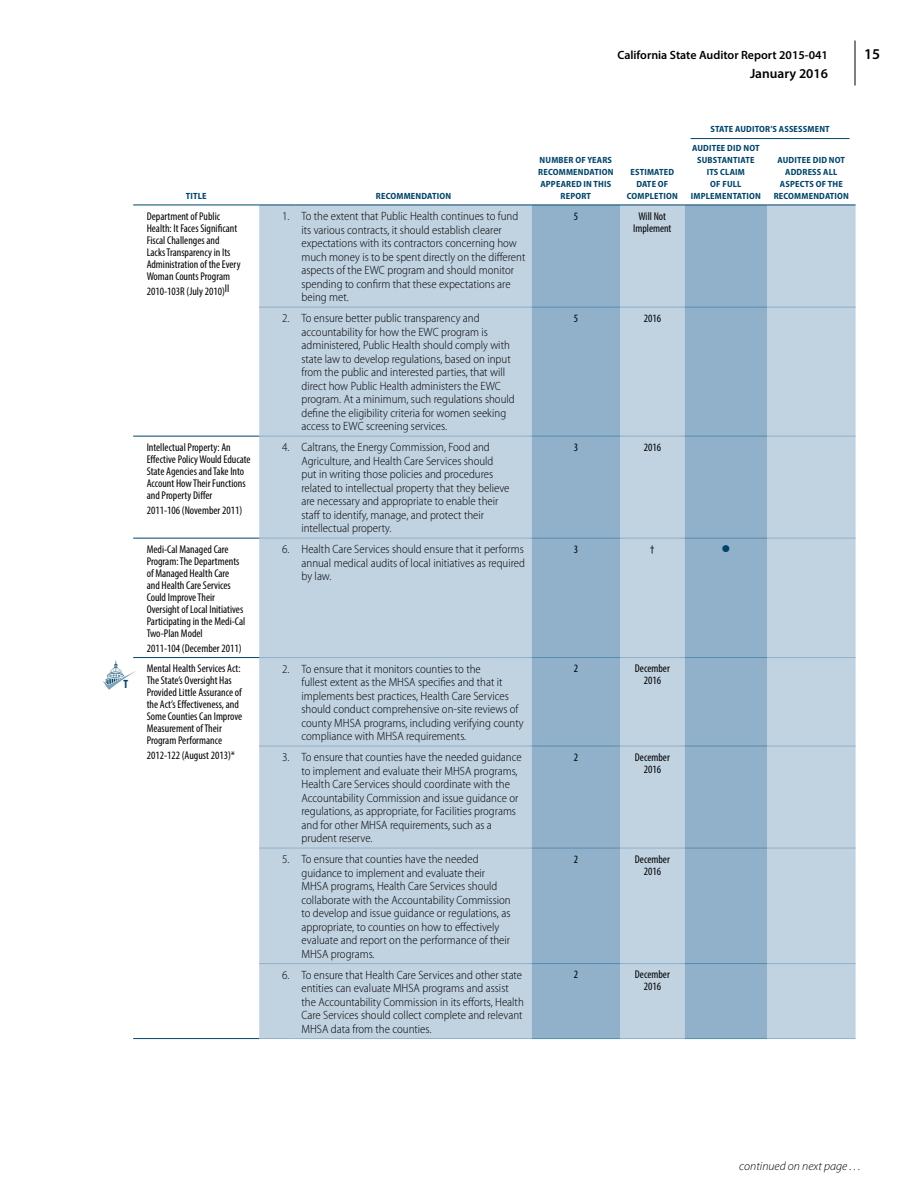
<style>
.page{position:relative;width:918px;height:1188px;background:#fff}
.page>*{position:absolute;margin:0;border:0;box-sizing:border-box;transform-origin:0 0}
.t1{font:600 15px "Myriad Pro";color:#000}
.t2{font:600 13.5px "Myriad Pro";color:#000}
.t3{font:300 semi-condensed 12px/13.5px "Myriad Pro";color:#000}
.t4{font:600 12px "Myriad Pro";color:#000}
.t5{font:italic 300 12px "Myriad Pro";color:#000}
.t6{font:12px "Wingdings";color:#00446a}
.t7{font:700 condensed 12px "Myriad Pro";color:#00446a}
.t8{font:condensed 11.25px/12px "Myriad Pro";color:#000;text-align:center}
.t9{font:700 semi-condensed 9px/12px "Myriad Pro";letter-spacing:.02em;color:#00446a;text-align:center}
</style>
<div class="page">
<hr style="left:855px;top:40px;width:1px;height:46px;background:#000">
<div style="left:259px;top:206px;width:597px;height:832px;background:#c1d2e1"></div>
<svg style="left:532px;top:206px;width:235px;height:832px;background:#9ebad0"></svg>
<hr style="left:259px;top:307px;width:37px;height:1px;background:#91b1ca">
<hr style="left:259px;top:436px;width:37px;height:1px;background:#91b1ca">
<hr style="left:259px;top:538px;width:37px;height:1px;background:#91b1ca">
<hr style="left:259px;top:657px;width:37px;height:1px;background:#91b1ca">
<hr style="left:259px;top:746px;width:37px;height:1px;background:#91b1ca">
<hr style="left:259px;top:848px;width:37px;height:1px;background:#91b1ca">
<hr style="left:259px;top:963px;width:37px;height:1px;background:#91b1ca">
<hr style="left:259px;top:1038px;width:37px;height:1px;background:#91b1ca">
<hr style="left:296px;top:307px;width:236px;height:1px;background:#91b1ca">
<hr style="left:296px;top:436px;width:236px;height:1px;background:#91b1ca">
<hr style="left:296px;top:538px;width:236px;height:1px;background:#91b1ca">
<hr style="left:296px;top:657px;width:236px;height:1px;background:#91b1ca">
<hr style="left:296px;top:746px;width:236px;height:1px;background:#91b1ca">
<hr style="left:296px;top:848px;width:236px;height:1px;background:#91b1ca">
<hr style="left:296px;top:963px;width:236px;height:1px;background:#91b1ca">
<hr style="left:296px;top:1038px;width:236px;height:1px;background:#91b1ca">
<hr style="left:532px;top:307px;width:88px;height:1px;background:#578bac">
<hr style="left:532px;top:436px;width:88px;height:1px;background:#578bac">
<hr style="left:532px;top:538px;width:88px;height:1px;background:#578bac">
<hr style="left:532px;top:657px;width:88px;height:1px;background:#578bac">
<hr style="left:532px;top:746px;width:88px;height:1px;background:#578bac">
<hr style="left:532px;top:848px;width:88px;height:1px;background:#578bac">
<hr style="left:532px;top:963px;width:88px;height:1px;background:#578bac">
<hr style="left:532px;top:1038px;width:88px;height:1px;background:#578bac">
<hr style="left:620px;top:307px;width:65px;height:1px;background:#91b1ca">
<hr style="left:620px;top:436px;width:65px;height:1px;background:#91b1ca">
<hr style="left:620px;top:538px;width:65px;height:1px;background:#91b1ca">
<hr style="left:620px;top:657px;width:65px;height:1px;background:#91b1ca">
<hr style="left:620px;top:746px;width:65px;height:1px;background:#91b1ca">
<hr style="left:620px;top:848px;width:65px;height:1px;background:#91b1ca">
<hr style="left:620px;top:963px;width:65px;height:1px;background:#91b1ca">
<hr style="left:620px;top:1038px;width:65px;height:1px;background:#91b1ca">
<hr style="left:685px;top:307px;width:82px;height:1px;background:#578bac">
<hr style="left:685px;top:436px;width:82px;height:1px;background:#578bac">
<hr style="left:685px;top:538px;width:82px;height:1px;background:#578bac">
<hr style="left:685px;top:657px;width:82px;height:1px;background:#578bac">
<hr style="left:685px;top:746px;width:82px;height:1px;background:#578bac">
<hr style="left:685px;top:848px;width:82px;height:1px;background:#578bac">
<hr style="left:685px;top:963px;width:82px;height:1px;background:#578bac">
<hr style="left:685px;top:1038px;width:82px;height:1px;background:#578bac">
<hr style="left:767px;top:307px;width:89px;height:1px;background:#91b1ca">
<hr style="left:767px;top:436px;width:89px;height:1px;background:#91b1ca">
<hr style="left:767px;top:538px;width:89px;height:1px;background:#91b1ca">
<hr style="left:767px;top:657px;width:89px;height:1px;background:#91b1ca">
<hr style="left:767px;top:746px;width:89px;height:1px;background:#91b1ca">
<hr style="left:767px;top:848px;width:89px;height:1px;background:#91b1ca">
<hr style="left:767px;top:963px;width:89px;height:1px;background:#91b1ca">
<hr style="left:767px;top:1038px;width:89px;height:1px;background:#91b1ca">
<hr style="left:133px;top:436px;width:126px;height:1px;background:#00446a">
<hr style="left:133px;top:538px;width:126px;height:1px;background:#00446a">
<hr style="left:133px;top:657px;width:126px;height:1px;background:#00446a">
<hr style="left:133px;top:1038px;width:126px;height:1px;background:#00446a">
<hr style="left:133px;top:205px;width:126px;height:1px;background:#00446a">
<hr style="left:259px;top:205px;width:37px;height:1px;background:#00446a">
<hr style="left:296px;top:205px;width:236px;height:1px;background:#00446a">
<hr style="left:532px;top:205px;width:88px;height:1px;background:#00446a">
<hr style="left:620px;top:205px;width:65px;height:1px;background:#00446a">
<hr style="left:685px;top:205px;width:82px;height:1px;background:#00446a">
<hr style="left:767px;top:205px;width:89px;height:1px;background:#00446a">
<hr style="left:691px;top:138px;width:159px;height:1px;background:#00446a">
<svg style="left:103px;top:660px;width:33px;height:30px"></svg>
<p class="t7" style="left:123px;top:677px;width:6px">T</p>
<p class="t4" style="left:617px;top:47px;width:212px">California State Auditor Report 2015-041</p>
<p class="t1" style="left:864px;top:44px;width:18px">15</p>
<p class="t2" style="left:750px;top:65px;width:79px">January 2016</p>
<p class="t9" style="left:186px;top:190px;width:22px">TITLE</p>
<p class="t9" style="left:376px;top:190px;width:77px">RECOMMENDATION</p>
<p class="t9" style="left:538px;top:154px;width:77px">NUMBER OF YEARS<br>RECOMMENDATION<br>APPEARED IN THIS<br>REPORT</p>
<p class="t9" style="left:627px;top:166px;width:53px">ESTIMATED<br>DATE OF<br>COMPLETION</p>
<p class="t8" style="left:147px;top:210px;width:95px;text-align:left">Department of Public<br>Health: It Faces Significant<br>Fiscal Challenges and<br>Lacks Transparency in Its<br>Administration of the Every<br>Woman Counts Program</p>
<p class="t8" style="left:147px;top:285px;width:84px">2010‑103R (July 2010)II</p>
<p class="t8" style="left:147px;top:441px;width:105px;text-align:left">Intellectual Property: An<br>Effective Policy Would Educate<br>State Agencies and Take Into<br>Account How Their Functions and Property Differ</p>
<p class="t8" style="left:147px;top:504px;width:97px">2011‑106 (November 2011)</p>
<p class="t3" style="left:302px;top:210px;width:225px;text-indent:-19px">1. To the extent that Public Health continues to fund its various contracts, it should establish clearer expectations with its contractors concerning how much money is to be spent directly on the different aspects of the EWC program and should monitor spending to confirm that these expectations are being met.</p>
<p class="t8" style="left:574px;top:210px;width:6px">5</p>
<p class="t8" style="left:633px;top:210px;width:40px">Will Not<br>Implement</p>
<p class="t3" style="left:302px;top:312px;width:215px;text-indent:-19px">2. To ensure better public transparency and accountability for how the EWC program is administered, Public Health should comply with state law to develop regulations, based on input from the public and interested parties, that will direct how Public Health administers the EWC program. At a minimum, such regulations should define the eligibility criteria for women seeking access to EWC screening services.</p>
<p class="t8" style="left:574px;top:312px;width:6px">5</p>
<p class="t8" style="left:644px;top:312px;width:19px">2016</p>
<p class="t3" style="left:302px;top:441px;width:209px;text-indent:-19px">4. Caltrans, the Energy Commission, Food and Agriculture, and Health Care Services should put in writing those policies and procedures related to intellectual property that they believe are necessary and appropriate to enable their staff to identify, manage, and protect their intellectual property.</p>
<p class="t8" style="left:574px;top:441px;width:6px">3</p>
<p class="t8" style="left:644px;top:441px;width:19px">2016</p>
<p class="t9" style="left:710px;top:123px;width:121px">STATE AUDITOR’S ASSESSMENT</p>
<p class="t9" style="left:691px;top:142px;width:71px">AUDITEE DID NOT<br>SUBSTANTIATE<br>ITS CLAIM<br>OF FULL<br>IMPLEMENTATION</p>
<p class="t9" style="left:774px;top:154px;width:77px">AUDITEE DID NOT<br>ADDRESS ALL<br>ASPECTS OF THE<br>RECOMMENDATION</p>
<p class="t8" style="left:147px;top:543px;width:100px;text-align:left">Medi‑Cal Managed Care<br>Program: The Departments of Managed Health Care<br>and Health Care Services<br>Could Improve Their<br>Oversight of Local Initiatives<br>Participating in the Medi‑Cal<br>Two‑Plan Model</p>
<p class="t8" style="left:147px;top:642px;width:96px">2011‑104 (December 2011)</p>
<p class="t8" style="left:147px;top:662px;width:97px;text-align:left">Mental Health Services Act:<br>The State’s Oversight Has<br>Provided Little Assurance of the Act’s Effectiveness, and<br>Some Counties Can Improve<br>Measurement of Their<br>Program Performance</p>
<p class="t8" style="left:147px;top:749px;width:90px">2012‑122 (August 2013)*</p>
<p class="t3" style="left:302px;top:543px;width:225px;text-align:justify;text-indent:-19px">6. Health Care Services should ensure that it performs annual medical audits of local initiatives as required by law.</p>
<p class="t8" style="left:574px;top:543px;width:6px">3</p>
<p class="t8" style="left:650px;top:543px;width:6px">†</p>
<p class="t6" style="left:721px;top:543px;width:10px">●</p>
<p class="t3" style="left:302px;top:662px;width:224px;text-indent:-19px">2. To ensure that it monitors counties to the<br>fullest extent as the MHSA specifies and that it implements best practices, Health Care Services should conduct comprehensive on‑site reviews of county MHSA programs, including verifying county compliance with MHSA requirements.</p>
<p class="t8" style="left:574px;top:662px;width:6px">2</p>
<p class="t8" style="left:635px;top:662px;width:36px">December<br>2016</p>
<p class="t3" style="left:302px;top:751px;width:222px;text-indent:-19px">3. To ensure that counties have the needed guidance to implement and evaluate their MHSA programs, Health Care Services should coordinate with the Accountability Commission and issue guidance or regulations, as appropriate, for Facilities programs and for other MHSA requirements, such as a prudent reserve.</p>
<p class="t8" style="left:574px;top:751px;width:6px">2</p>
<p class="t8" style="left:635px;top:751px;width:36px">December<br>2016</p>
<p class="t3" style="left:302px;top:853px;width:211px;text-indent:-19px">5. To ensure that counties have the needed guidance to implement and evaluate their MHSA programs, Health Care Services should collaborate with the Accountability Commission to develop and issue guidance or regulations, as appropriate, to counties on how to effectively evaluate and report on the performance of their MHSA programs.</p>
<p class="t8" style="left:574px;top:853px;width:6px">2</p>
<p class="t8" style="left:635px;top:853px;width:36px">December<br>2016</p>
<p class="t3" style="left:302px;top:968px;width:224px;text-indent:-19px">6. To ensure that Health Care Services and other state entities can evaluate MHSA programs and assist the Accountability Commission in its efforts, Health Care Services should collect complete and relevant MHSA data from the counties.</p>
<p class="t8" style="left:574px;top:968px;width:6px">2</p>
<p class="t8" style="left:635px;top:968px;width:36px">December<br>2016</p>
<p class="t5" style="left:739px;top:1160px;width:122px">continued on next page . . .</p>
</div>
